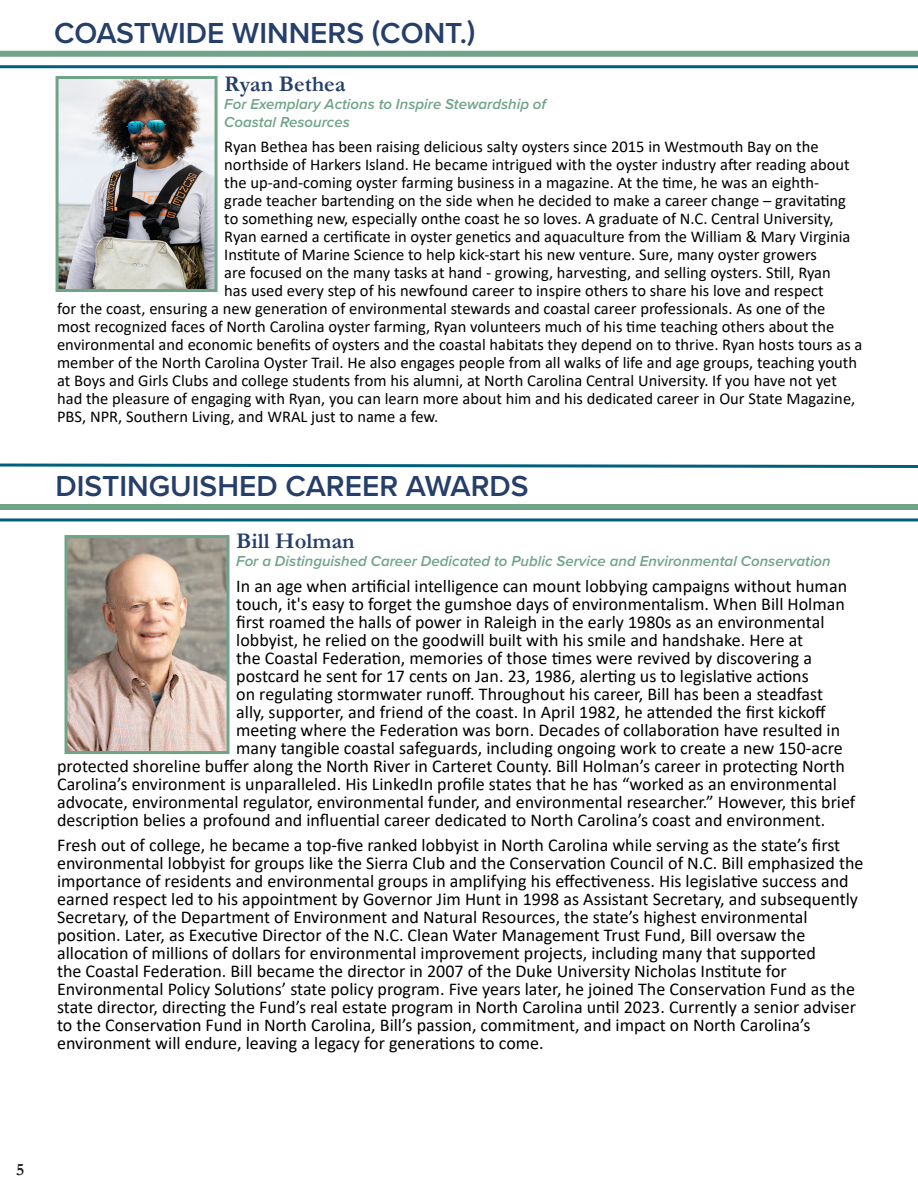
<style>
.page{position:relative;width:918px;height:1188px;background:#fff}
.page>*{position:absolute;margin:0;border:0;box-sizing:border-box;transform-origin:0 0}
.t1{font:600 30px "Proxima Nova";color:#263f6a}
.t2{font:700 22.5px "Garamond";color:#263f6a}
.t3{font:18px/18px "Calibri";color:#000}
.t4{font:700 17.55px "Garamond";color:#231f20}
.t5{font:16.5px "Calibri";color:#000}
.t6{font:italic 600 15px "Proxima Nova";color:#70a489}
</style>
<div class="page">
<div style="left:0;top:51px;width:918px;height:6px;background:#70a489"></div>
<hr style="left:0;top:65px;width:918px;height:3px;background:#00607c">
<img style="left:60px;top:80px;width:154px;height:208px">
<div style="left:56px;top:76px;width:162px;height:216px;border:3px solid #70a489"></div>
<img style="left:68px;top:539px;width:158px;height:211px">
<div style="left:64px;top:535px;width:166px;height:219px;border:3px solid #70a489"></div>
<div style="left:26px;top:443px;width:542px;height:95px;background:#fff"></div>
<div style="left:0;top:504px;width:918px;height:6px;background:#70a489"></div>
<hr style="left:0;top:518px;width:918px;height:3px;background:#00607c">
<svg style="left:0;top:463px;width:918px;height:5px"></svg>
<p class="t1" style="left:54px;top:11px;width:423px">COASTWIDE WINNERS (CONT.)</p>
<p class="t2" style="left:224px;top:68px;width:123px">Ryan Bethea</p>
<p class="t6" style="left:224px;top:93px;width:323px">For Exemplary Actions to Inspire Stewardship of</p>
<p class="t6" style="left:224px;top:111px;width:127px">Coastal Resources</p>
<p class="t5" style="left:224px;top:135px;width:596px">Ryan Bethea has been raising delicious salty oysters since 2015 in Westmouth Bay on the</p>
<p class="t5" style="left:224px;top:153px;width:627px">northside of Harkers Island. He became intrigued with the oyster industry after reading about</p>
<p class="t5" style="left:224px;top:171px;width:597px">the up-and-coming oyster farming business in a magazine. At the time, he was an eighth-</p>
<p class="t5" style="left:224px;top:189px;width:623px">grade teacher bartending on the side when he decided to make a career change – gravitating</p>
<p class="t5" style="left:224px;top:207px;width:611px">to something new, especially onthe coast he so loves. A graduate of N.C. Central University,</p>
<p class="t5" style="left:224px;top:225px;width:628px">Ryan earned a certificate in oyster genetics and aquaculture from the William &amp; Mary Virginia</p>
<p class="t5" style="left:224px;top:243px;width:594px">Institute of Marine Science to help kick-start his new venture. Sure, many oyster growers</p>
<p class="t5" style="left:224px;top:261px;width:608px">are focused on the many tasks at hand - growing, harvesting, and selling oysters. Still, Ryan</p>
<p class="t5" style="left:224px;top:279px;width:601px">has used every step of his newfound career to inspire others to share his love and respect</p>
<p class="t5" style="left:57px;top:297px;width:770px">for the coast, ensuring a new generation of environmental stewards and coastal career professionals. As one of the</p>
<p class="t5" style="left:57px;top:315px;width:779px">most recognized faces of North Carolina oyster farming, Ryan volunteers much of his time teaching others about the</p>
<p class="t5" style="left:57px;top:333px;width:807px">environmental and economic benefits of oysters and the coastal habitats they depend on to thrive. Ryan hosts tours as a</p>
<p class="t5" style="left:57px;top:351px;width:802px">member of the North Carolina Oyster Trail. He also engages people from all walks of life and age groups, teaching youth</p>
<p class="t5" style="left:57px;top:369px;width:781px">at Boys and Girls Clubs and college students from his alumni, at North Carolina Central University. If you have not yet</p>
<p class="t5" style="left:57px;top:387px;width:800px">had the pleasure of engaging with Ryan, you can learn more about him and his dedicated career in Our State Magazine,</p>
<p class="t5" style="left:57px;top:405px;width:383px">PBS, NPR, Southern Living, and WRAL just to name a few.</p>
<p class="t1" style="left:56px;top:464px;width:475px">DISTINGUISHED CAREER AWARDS</p>
<p class="t2" style="left:236px;top:526px;width:120px">Bill Holman</p>
<p class="t6" style="left:236px;top:550px;width:596px">For a Distinguished Career Dedicated to Public Service and Environmental Conservation</p>
<p class="t3" style="left:236px;top:576px;width:612px">In an age when artificial intelligence can mount lobbying campaigns without human</p>
<p class="t3" style="left:236px;top:594px;width:610px">touch, it's easy to forget the gumshoe days of environmentalism. When Bill Holman</p>
<p class="t3" style="left:236px;top:612px;width:590px">first roamed the halls of power in Raleigh in the early 1980s as an environmental</p>
<p class="t3" style="left:236px;top:630px;width:569px">lobbyist, he relied on the goodwill built with his smile and handshake. Here at</p>
<p class="t3" style="left:236px;top:648px;width:577px">the Coastal Federation, memories of those times were revived by discovering a</p>
<p class="t3" style="left:236px;top:666px;width:574px">postcard he sent for 17 cents on Jan. 23, 1986, alerting us to legislative actions</p>
<p class="t3" style="left:236px;top:684px;width:588px">on regulating stormwater runoff. Throughout his career, Bill has been a steadfast</p>
<p class="t3" style="left:236px;top:702px;width:591px">ally, supporter, and friend of the coast. In April 1982, he attended the first kickoff</p>
<p class="t3" style="left:236px;top:720px;width:605px">meeting where the Federation was born. Decades of collaboration have resulted in</p>
<p class="t3" style="left:236px;top:738px;width:608px">many tangible coastal safeguards, including ongoing work to create a new 150-acre</p>
<p class="t3" style="left:57px;top:756px;width:789px">protected shoreline buffer along the North River in Carteret County. Bill Holman’s career in protecting North</p>
<p class="t3" style="left:57px;top:774px;width:781px">Carolina’s environment is unparalleled. His LinkedIn profile states that he has “worked as an environmental</p>
<p class="t3" style="left:57px;top:792px;width:800px">advocate, environmental regulator, environmental funder, and environmental researcher.” However, this brief</p>
<p class="t3" style="left:57px;top:810px;width:770px">description belies a profound and influential career dedicated to North Carolina’s coast and environment.</p>
<p class="t3" style="left:57px;top:836px;width:808px">Fresh out of college, he became a top-five ranked lobbyist in North Carolina while serving as the state’s first environmental lobbyist for groups like the Sierra Club and the Conservation Council of N.C. Bill emphasized the importance of residents and environmental groups in amplifying his effectiveness. His legislative success and earned respect led to his appointment by Governor Jim Hunt in 1998 as Assistant Secretary, and subsequently Secretary, of the Department of Environment and Natural Resources, the state’s highest environmental position. Later, as Executive Director of the N.C. Clean Water Management Trust Fund, Bill oversaw the allocation of millions of dollars for environmental improvement projects, including many that supported<br>the Coastal Federation. Bill became the director in 2007 of the Duke University Nicholas Institute for Environmental Policy Solutions’ state policy program. Five years later, he joined The Conservation Fund as the state director, directing the Fund’s real estate program in North Carolina until 2023. Currently a senior adviser to the Conservation Fund in North Carolina, Bill’s passion, commitment, and impact on North Carolina’s environment will endure, leaving a legacy for generations to come.</p>
<p class="t4" style="left:16px;top:1158px;width:10px">5</p>
</div>
